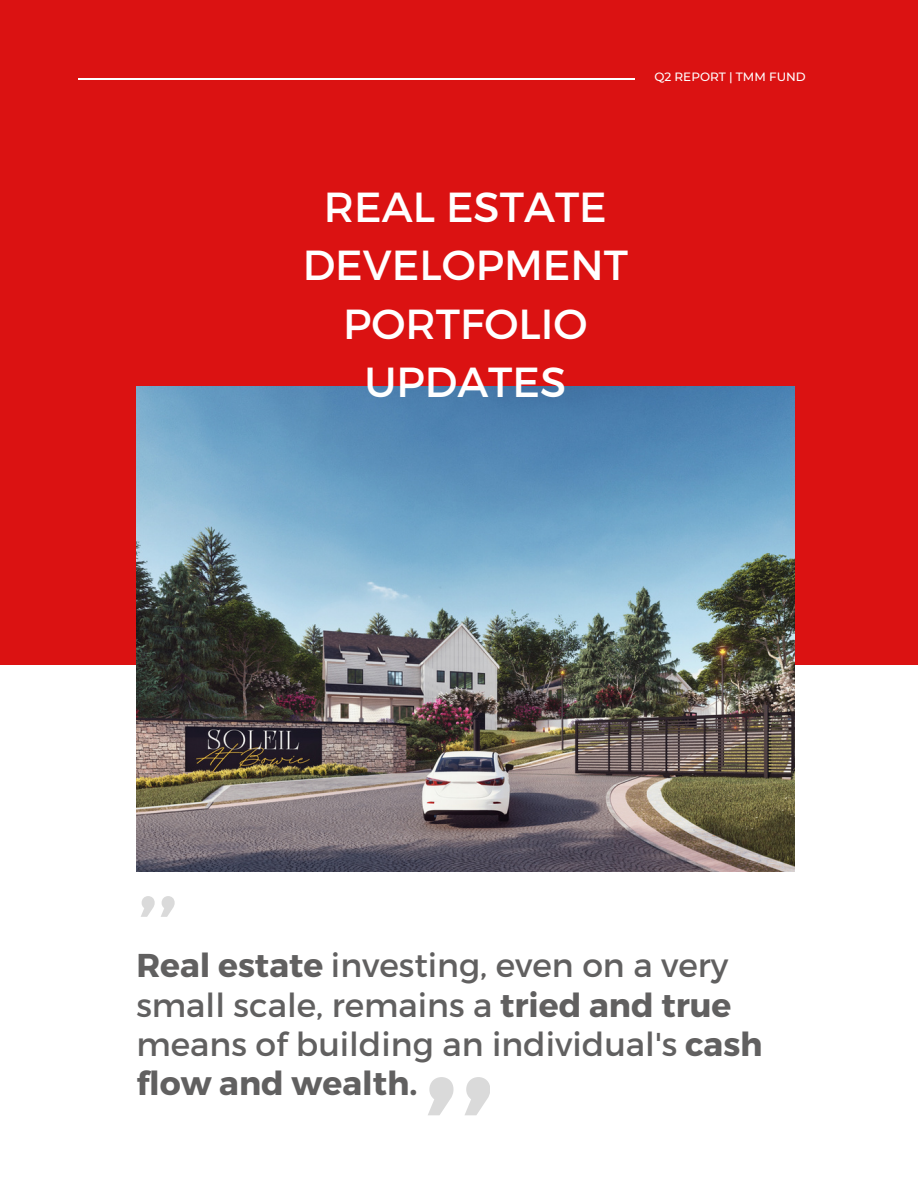
<style>
.page{position:relative;width:918px;height:1188px;background:#fff}
.page>*{position:absolute;margin:0;border:0;box-sizing:border-box;transform-origin:0 0}
.t1{font:42px/58.5px "Montserrat";color:#fff;text-align:center}
.t2{font:33px/39.3px "Montserrat";color:#616060}
.t3{font:500 12px "Montserrat";color:#fff}
.s1{font-weight:700}
</style>
<div class="page">
<div style="left:0;top:0;width:918px;height:665px;background:#db1212"></div>
<img style="left:136px;top:386px;width:658px;height:485px">
<hr style="left:78px;top:79px;width:556px;height:1px;background:#fff">
<svg style="left:141px;top:896px;width:34px;height:21px"></svg>
<svg style="left:428px;top:1077px;width:62px;height:38px"></svg>
<p class="t3" style="left:654px;top:69px;width:153px">Q2 REPORT | TMM FUND</p>
<p class="t1" style="left:303px;top:176px;width:327px">REAL ESTATE<br>DEVELOPMENT<br>PORTFOLIO<br>UPDATES</p>
<p class="t2" style="left:136px;top:944px;width:628px"><span class="s1">Real estate</span> investing, even on a very small scale, remains a <span class="s1">tried and true </span>means of building an individual's <span class="s1">cash flow and wealth.</span></p>
</div>
